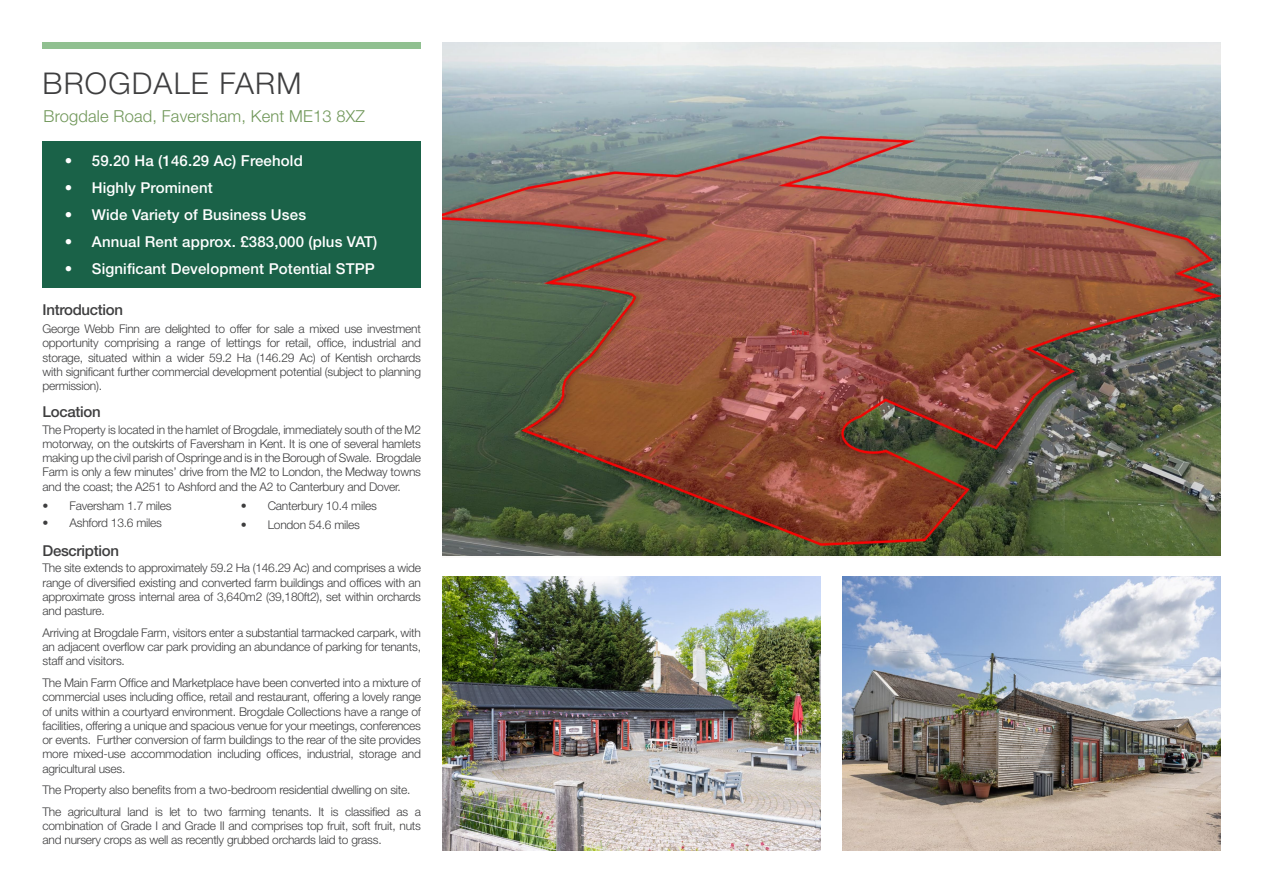
<style>
.page{position:relative;width:1263px;height:893px;background:#fff}
.page>*{position:absolute;margin:0;border:0;box-sizing:border-box;transform-origin:0 0}
.P1_House_Name{font:300 30px "Helvetica Neue";letter-spacing:.04em;color:#3e3e3f}
.P1_Address{font:300 16.5px "Helvetica Neue";letter-spacing:.01em;color:#709759}
.t1{font:500 15px "Helvetica Neue";letter-spacing:.01em;color:#fff}
.t2{font:500 15px "Helvetica Neue";letter-spacing:-.02em;color:#3e3e3f}
.t3{font:300 12px/14.2px "Helvetica Neue";letter-spacing:-.02em;color:#3e3e3f;text-align:justify}
</style>
<div class="page">
<img style="left:442px;top:577px;width:379px;height:273px">
<img style="left:842px;top:577px;width:378px;height:273px">
<div style="left:43px;top:141px;width:378px;height:147px;background:#1a6248"></div>
<div style="left:43px;top:43px;width:378px;height:6px;background:#90c090"></div>
<img style="left:442px;top:43px;width:778px;height:512px">
<p class="P1_House_Name" style="left:43px;top:65px;width:260px">BROGDALE FARM</p>
<p class="P1_Address" style="left:44px;top:106px;width:323px">Brogdale Road, Faversham, Kent ME13 8XZ</p>
<p class="t1" style="left:65px;top:152px;width:240px">• 59.20 Ha (146.29 Ac) Freehold</p>
<p class="t1" style="left:65px;top:179px;width:149px">• Highly Prominent</p>
<p class="t1" style="left:65px;top:206px;width:243px">• Wide Variety of Business Uses</p>
<p class="t1" style="left:65px;top:233px;width:314px">• Annual Rent approx. £383,000 (plus VAT)</p>
<p class="t1" style="left:65px;top:260px;width:311px">• Significant Development Potential STPP</p>
<p class="t2" style="left:43px;top:300px;width:82px">Introduction</p>
<p class="t3" style="left:43px;top:321px;width:380px">George Webb Finn are delighted to offer for sale a mixed use investment opportunity comprising a range of lettings for retail, office, industrial and storage, situated within a wider 59.2 Ha (146.29 Ac) of Kentish orchards with significant further commercial development potential (subject to planning permission).</p>
<p class="t2" style="left:43px;top:403px;width:60px">Location</p>
<p class="t3" style="left:43px;top:422px;width:380px">The Property is located in the hamlet of Brogdale, immediately south of the M2 motorway, on the outskirts of Faversham in Kent. It is one of several hamlets making up the civil parish of Ospringe and is in the Borough of Swale. Brogdale Farm is only a few minutes’ drive from the M2 to London, the Medway towns and the coast; the A251 to Ashford and the A2 to Canterbury and Dover.</p>
<p class="t3" style="left:43px;top:499px;width:131px">• Faversham 1.7 miles</p>
<p class="t3" style="left:43px;top:515px;width:121px">• Ashford 13.6 miles</p>
<p class="t3" style="left:241px;top:499px;width:138px">• Canterbury 10.4 miles</p>
<p class="t3" style="left:241px;top:517px;width:121px">• London 54.6 miles</p>
<p class="t2" style="left:43px;top:542px;width:78px">Description</p>
<p class="t3" style="left:43px;top:561px;width:380px">The site extends to approximately 59.2 Ha (146.29 Ac) and comprises a wide range of diversified existing and converted farm buildings and offices with an approximate gross internal area of 3,640m2 (39,180ft2), set within orchards and pasture.</p>
<p class="t3" style="left:43px;top:625px;width:380px">Arriving at Brogdale Farm, visitors enter a substantial tarmacked carpark, with an adjacent overflow car park providing an abundance of parking for tenants, staff and visitors.</p>
<p class="t3" style="left:43px;top:675px;width:380px">The Main Farm Office and Marketplace have been converted into a mixture of commercial uses including office, retail and restaurant, offering a lovely range of units within a courtyard environment. Brogdale Collections have a range of facilities, offering a unique and spacious venue for your meetings, conferences or events. Further conversion of farm buildings to the rear of the site provides more mixed-use accommodation including offices, industrial, storage and agricultural uses.</p>
<p class="t3" style="left:43px;top:783px;width:369px">The Property also benefits from a two-bedroom residential dwelling on site.</p>
<p class="t3" style="left:43px;top:804px;width:380px">The agricultural land is let to two farming tenants. It is classified as a combination of Grade I and Grade II and comprises top fruit, soft fruit, nuts and nursery crops as well as recently grubbed orchards laid to grass.</p>
</div>
